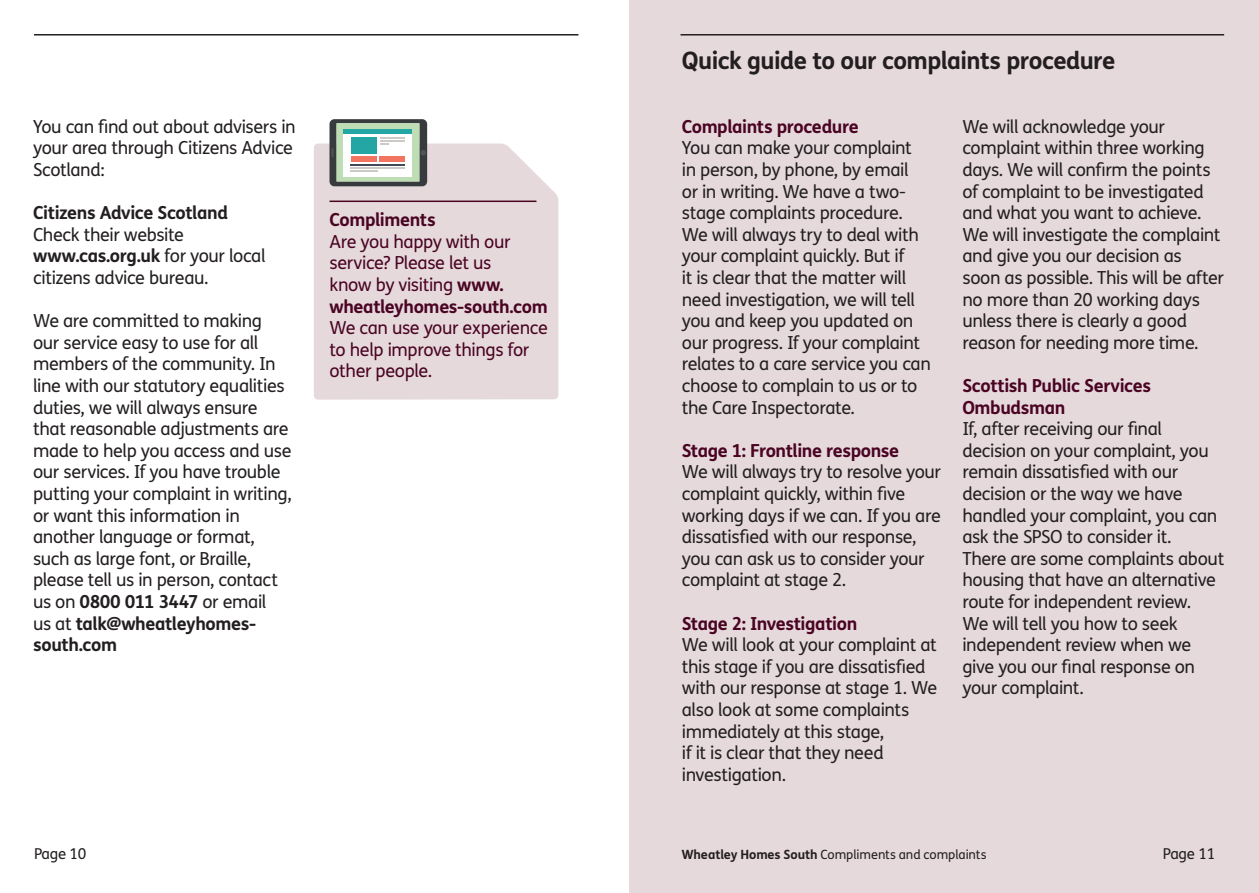
<style>
.page{position:relative;width:1259px;height:893px;background:#fff}
.page>*{position:absolute;margin:0;border:0;box-sizing:border-box;transform-origin:0 0}
.t1{font:700 24px "FS Me";letter-spacing:-.025em;color:#231f20}
._12_14_4-Reg-Body-Black{font:18px/21.6px "FS Me";letter-spacing:-.02em;color:#231f20}
._10_12-Reg-Folios-Black{font:18px/21.6px "FS Me";letter-spacing:-.02em;color:#4a0422}
._12_14_4-Reg-Body-Black-2{font:700 18px/21.6px "FS Me";letter-spacing:-.02em;color:#4a0422}
._12_14_4-Reg-Body-Black-3{font:700 18px "FS Me";letter-spacing:-.025em;color:#231f20}
._10_12-Regular{font:15px "FS Me";letter-spacing:-.015em;color:#231f20}
._8_5_10_2-Regular{font:12.75px "FS Me";letter-spacing:-.005em;color:#231f20}
.s1{font-weight:700}
.s2{font-weight:700;color:#4a0422}
</style>
<div class="page">
<hr style="left:34px;top:34px;width:544px;height:2px;background:#231f20">
<div style="left:314px;top:144px;width:244px;height:256px;background:#e5d9dc"></div>
<hr style="left:329px;top:201px;width:207px;height:1px;background:#4a0422">
<svg style="left:329px;top:119px;width:98px;height:67px"></svg>
<div style="left:629px;top:0;width:630px;height:893px;background:#e5d9dc"></div>
<hr style="left:680px;top:34px;width:544px;height:2px;background:#231f20">
<p class="_12_14_4-Reg-Body-Black" style="left:33px;top:116px;width:264px">You can find out about advisers in your area through Citizens Advice<br>Scotland:</p>
<p class="_12_14_4-Reg-Body-Black-3" style="left:33px;top:202px;width:196px">Citizens Advice Scotland</p>
<p class="_12_14_4-Reg-Body-Black" style="left:33px;top:224px;width:152px">Check their website</p>
<p class="_12_14_4-Reg-Body-Black" style="left:33px;top:246px;width:234px"><span class="s1">www.cas.org.uk</span> for your local citizens advice bureau.</p>
<p class="_12_14_4-Reg-Body-Black" style="left:33px;top:311px;width:260px">We are committed to making our service easy to use for all members of the community. In line with our statutory equalities duties, we will always ensure that reasonable adjustments are made to help you access and use our services. If you have trouble putting your complaint in writing, or want this information in another language or format,</p>
<p class="_12_14_4-Reg-Body-Black" style="left:33px;top:548px;width:246px">such as large font, or Braille, please tell us in person, contact us on <span class="s1">0800 011 3447</span> or email us at <span class="s1">talk@wheatleyhomes&shy;south.com</span></p>
<p class="_10_12-Reg-Folios-Black" style="left:329px;top:209px;width:220px"><span class="s1">Compliments<br></span>Are you happy with our service? Please let us<br>know by visiting <span class="s1">www. wheatleyhomes-south.com<br></span>We can use your experience to help improve things for other people.</p>
<p class="_10_12-Regular" style="left:34px;top:845px;width:54px">Page 10</p>
<p class="t1" style="left:682px;top:45px;width:435px">Quick guide to our complaints procedure</p>
<p class="_12_14_4-Reg-Body-Black-2" style="left:682px;top:116px;width:178px">Complaints procedure</p>
<p class="_12_14_4-Reg-Body-Black" style="left:682px;top:138px;width:251px">You can make your complaint<br>in person, by phone, by email<br>or in writing. We have a two&shy;stage complaints procedure.<br>We will always try to deal with your complaint quickly. But if<br>it is clear that the matter will need investigation, we will tell you and keep you updated on our progress. If your complaint relates to a care service you can choose to complain to us or to the Care Inspectorate.</p>
<p class="_12_14_4-Reg-Body-Black" style="left:682px;top:440px;width:261px"><span class="s2">Stage 1: Frontline response<br></span>We will always try to resolve your complaint quickly, within five working days if we can. If you are dissatisfied with our response, you can ask us to consider your complaint at stage 2.</p>
<p class="_12_14_4-Reg-Body-Black-2" style="left:682px;top:612px;width:177px">Stage 2: Investigation</p>
<p class="_12_14_4-Reg-Body-Black" style="left:682px;top:635px;width:257px">We will look at your complaint at this stage if you are dissatisfied with our response at stage 1. We also look at some complaints immediately at this stage,<br>if it is clear that they need investigation.</p>
<p class="_12_14_4-Reg-Body-Black" style="left:962px;top:116px;width:250px">We will acknowledge your complaint within three working days. We will confirm the points of complaint to be investigated and what you want to achieve.</p>
<p class="_12_14_4-Reg-Body-Black" style="left:962px;top:224px;width:263px">We will investigate the complaint and give you our decision as soon as possible. This will be after no more than 20 working days unless there is clearly a good reason for needing more time.</p>
<p class="_12_14_4-Reg-Body-Black-2" style="left:962px;top:375px;width:190px">Scottish Public Services<br>Ombudsman</p>
<p class="_12_14_4-Reg-Body-Black" style="left:962px;top:419px;width:256px">If, after receiving our final decision on your complaint, you remain dissatisfied with our decision or the way we have handled your complaint, you can ask the SPSO to consider it.</p>
<p class="_12_14_4-Reg-Body-Black" style="left:962px;top:548px;width:263px">There are some complaints about housing that have an alternative route for independent review.<br>We will tell you how to seek independent review when we give you our final response on your complaint.</p>
<p class="_8_5_10_2-Regular" style="left:681px;top:847px;width:307px"><span class="s1">Wheatley Homes South</span> Compliments and complaints</p>
<p class="_10_12-Regular" style="left:1162px;top:845px;width:54px">Page 11</p>
</div>
